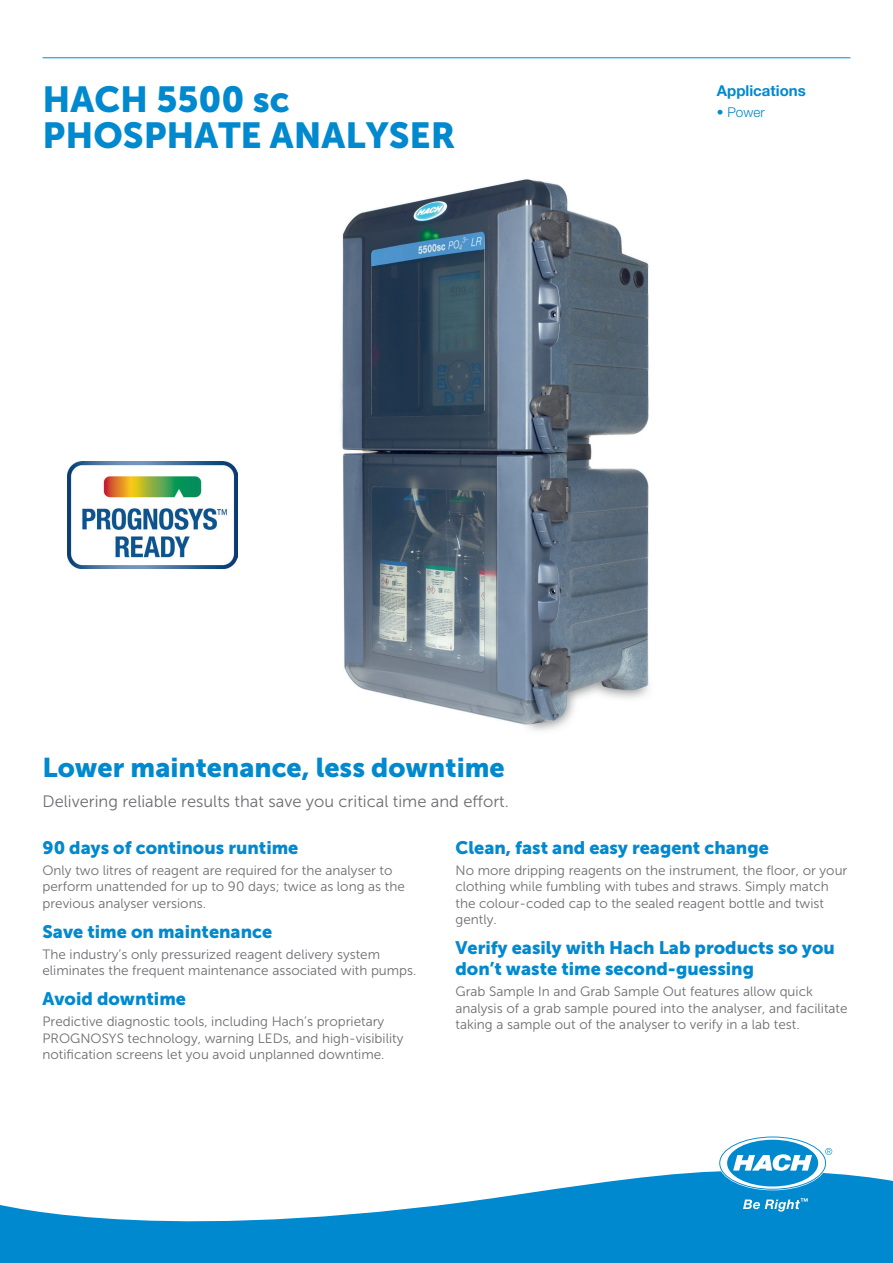
<style>
.page{position:relative;width:893px;height:1263px;background:#fff}
.page>*{position:absolute;margin:0;border:0;box-sizing:border-box;transform-origin:0 0}
.Head_1{font:36px/36px "Museo Sans 900";color:#0089cf}
.Head_2_USP{font:27px "Museo Sans 900";color:#0089cf}
.Head_2{font:18px/21px "Museo Sans 900";color:#0089cf}
.Text_1_USP{font:16.5px "Museo Sans 300";color:#6c6d70}
.Head_3{font:700 15px "Helvetica Neue LTW1 G";color:#0089cf}
.Text_1_Gray{font:13.5px/16.5px "Museo Sans 300";color:#6c6d70}
.Text_1_Color{font:300 13.5px "Helvetica Neue LTW1 G";color:#0089cf}
</style>
<div class="page">
<hr style="left:43px;top:57px;width:807px;height:1px;background:#0089cf">
<svg style="left:0;top:1167px;width:893px;height:96px;fill:#0089cf"></svg>
<svg style="left:720px;top:1137px;width:112px;height:52px"></svg>
<svg style="left:743px;top:1198px;width:65px;height:13px"></svg>
<img style="left:341px;top:179px;width:308px;height:552px">
<img style="left:67px;top:461px;width:170px;height:108px">
<p class="Head_1" style="left:43px;top:81px;width:414px">HACH 5500 sc<br>PHOSPHATE ANALYSER</p>
<p class="Head_3" style="left:717px;top:81px;width:90px">Applications</p>
<p class="Text_1_Color" style="left:717px;top:104px;width:49px">• Power</p>
<p class="Head_2_USP" style="left:43px;top:752px;width:464px">Lower maintenance, less downtime</p>
<p class="Text_1_USP" style="left:43px;top:792px;width:468px">Delivering reliable results that save you critical time and effort.</p>
<p class="Head_2" style="left:43px;top:837px;width:257px">90 days of continous runtime</p>
<p class="Text_1_Gray" style="left:43px;top:862px;width:364px">Only two litres of reagent are required for the analyser to perform unattended for up to 90 days; twice as long as the previous analyser versions.</p>
<p class="Head_2" style="left:43px;top:921px;width:231px">Save time on maintenance</p>
<p class="Text_1_Gray" style="left:43px;top:946px;width:375px">The industry’s only pressurized reagent delivery system eliminates the frequent maintenance associated with pumps.</p>
<p class="Head_2" style="left:43px;top:988px;width:145px">Avoid downtime</p>
<p class="Text_1_Gray" style="left:43px;top:1013px;width:362px">Predictive diagnostic tools, including Hach’s proprietary<br>PROGNOSYS technology, warning LEDs, and high-visibility notification screens let you avoid unplanned downtime.</p>
<p class="Head_2" style="left:455px;top:837px;width:315px">Clean, fast and easy reagent change</p>
<p class="Text_1_Gray" style="left:455px;top:862px;width:393px">No more dripping reagents on the instrument, the floor, or your clothing while fumbling with tubes and straws. Simply match the colour-coded cap to the sealed reagent bottle and twist gently.</p>
<p class="Head_2" style="left:455px;top:937px;width:381px">Verify easily with Hach Lab products so you don’t waste time second-guessing</p>
<p class="Text_1_Gray" style="left:455px;top:983px;width:394px">Grab Sample In and Grab Sample Out features allow quick analysis of a grab sample poured into the analyser, and facilitate taking a sample out of the analyser to verify in a lab test.</p>
</div>
